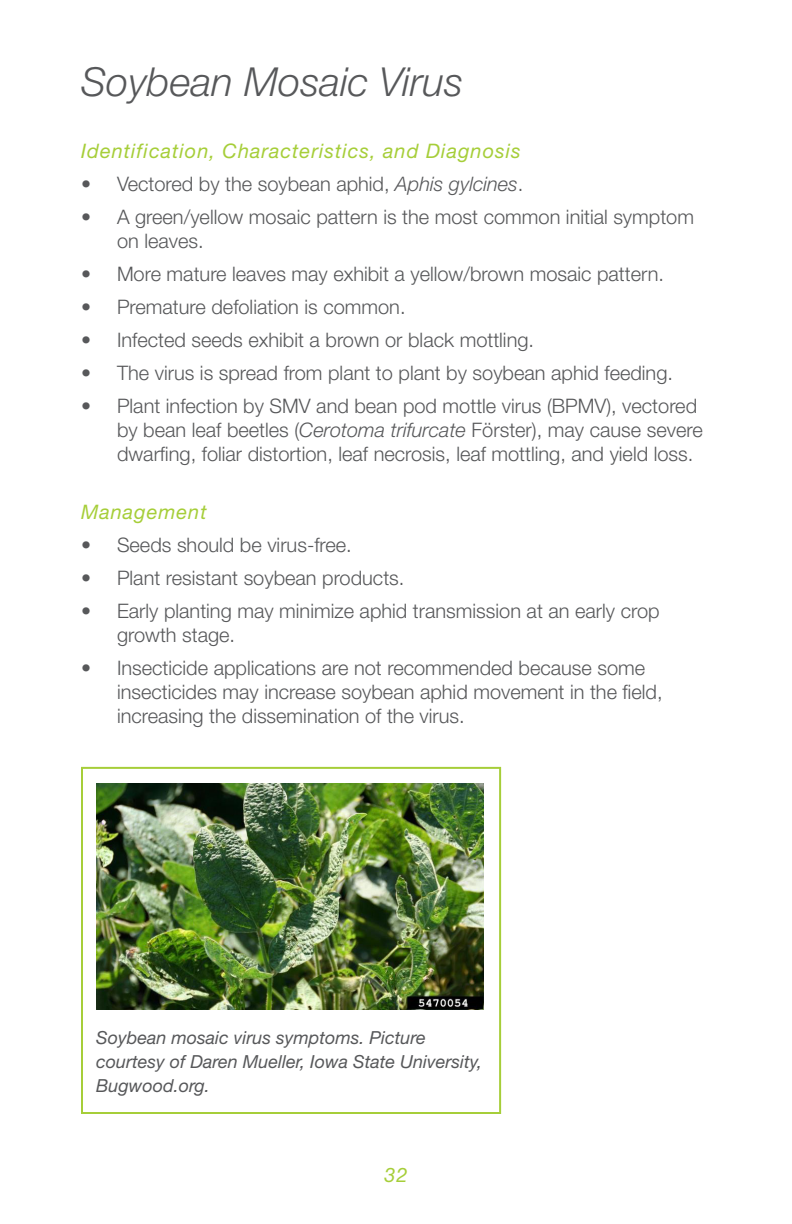
<style>
.page{position:relative;width:792px;height:1224px;background:#fff}
.page>*{position:absolute;margin:0;border:0;box-sizing:border-box;transform-origin:0 0}
.t1{font:italic 300 40px "Helvetica Neue LT Pro";color:#57585a}
.t2{font:300 20px/24px "Helvetica Neue LT Pro";color:#57585a}
.Subhead__Bayer{font:italic 20px "Helvetica Neue LT Pro";letter-spacing:.05em;color:#a6ce39}
.Universal_Caption{font:italic 18px/24px "Helvetica Neue LT Pro";color:#57585a}
.s1{font-style:italic}
</style>
<div class="page">
<div style="left:81px;top:767px;width:420px;height:347px;border:2px solid #a6ce39"></div>
<img style="left:96px;top:784px;width:388px;height:225px">
<p class="t1" style="left:81px;top:58px;width:384px">Soybean Mosaic Virus</p>
<p class="Subhead__Bayer" style="left:81px;top:139px;width:441px">Identification, Characteristics, and Diagnosis</p>
<p class="t2" style="left:81px;top:172px;width:444px">• Vectored by the soybean aphid, <span class="s1">Aphis gylcines</span>.</p>
<p class="t2" style="left:117px;top:205px;width:579px;text-indent:-36px">• A green/yellow mosaic pattern is the most common initial symptom on leaves.</p>
<p class="t2" style="left:81px;top:262px;width:585px">• More mature leaves may exhibit a yellow/brown mosaic pattern.</p>
<p class="t2" style="left:81px;top:295px;width:326px">• Premature defoliation is common.</p>
<p class="t2" style="left:81px;top:328px;width:455px">• Infected seeds exhibit a brown or black mottling.</p>
<p class="t2" style="left:81px;top:361px;width:594px">• The virus is spread from plant to plant by soybean aphid feeding.</p>
<p class="t2" style="left:117px;top:394px;width:587px;text-indent:-36px">• Plant infection by SMV and bean pod mottle virus (BPMV), vectored by bean leaf beetles (<span class="s1">Cerotoma trifurcate</span> Förster), may cause severe dwarfing, foliar distortion, leaf necrosis, leaf mottling, and yield loss.</p>
<p class="Subhead__Bayer" style="left:81px;top:500px;width:127px">Management</p>
<p class="t2" style="left:81px;top:533px;width:272px">• Seeds should be virus-free.</p>
<p class="t2" style="left:81px;top:566px;width:325px">• Plant resistant soybean products.</p>
<p class="t2" style="left:117px;top:599px;width:544px;text-indent:-36px">• Early planting may minimize aphid transmission at an early crop growth stage.</p>
<p class="t2" style="left:117px;top:656px;width:547px;text-indent:-36px">• Insecticide applications are not recommended because some insecticides may increase soybean aphid movement in the field, increasing the dissemination of the virus.</p>
<p class="Universal_Caption" style="left:96px;top:1025px;width:388px">Soybean mosaic virus symptoms. Picture courtesy of Daren Mueller, Iowa State University,<br>Bugwood.org.</p>
<p class="Subhead__Bayer" style="left:384px;top:1163px;width:25px">32</p>
</div>
